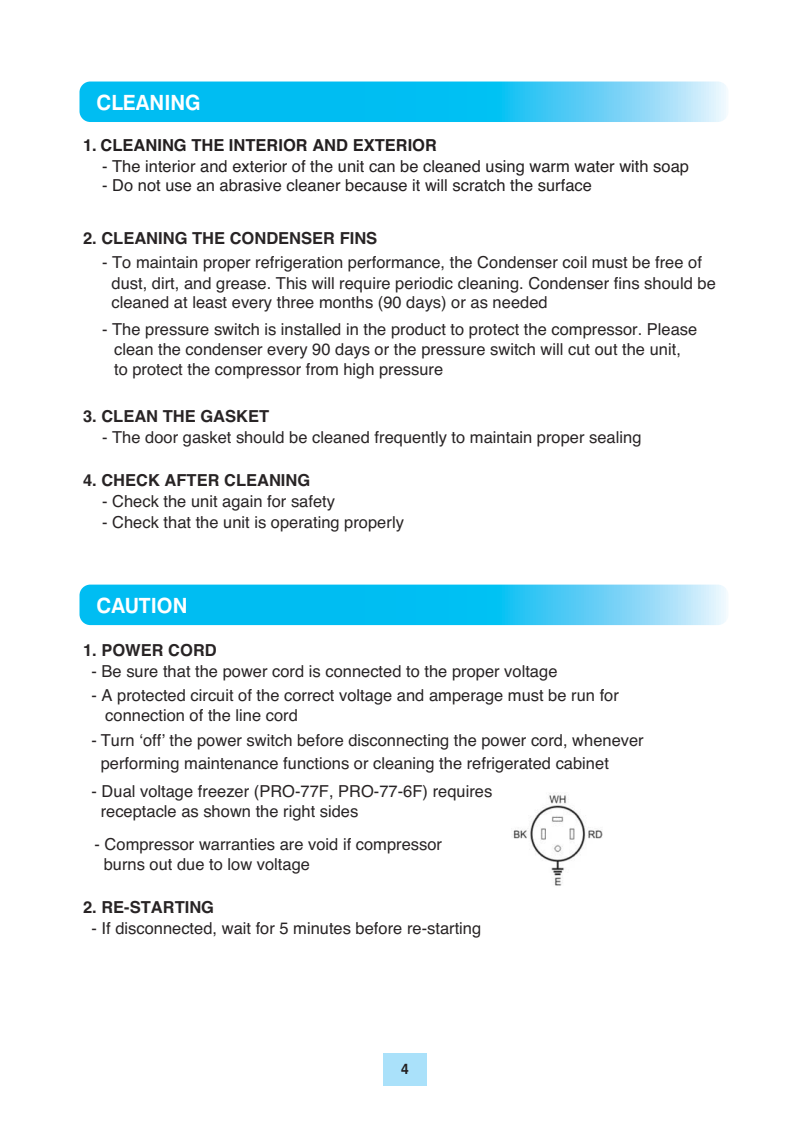
<style>
.page{position:relative;width:810px;height:1134px;background:#fff}
.page>*{position:absolute;margin:0;border:0;box-sizing:border-box;transform-origin:0 0}
.t1{font:700 21px "Swiss 721 BT";color:#fff;scale:.95 1}
.t2{font:16.5px/19.8px "Helvetica";color:#282425}
.t3{font:16.5px "Helvetica";color:#231f20}
.t4{font:700 16.5px "Helvetica";color:#282425}
.t5{font:700 16.5px "Helvetica";color:#231f20}
.t6{font:700 15px "Swiss 721 BT";color:#231f20;scale:.9 1}
</style>
<div class="page">
<div style="left:383px;top:1053px;width:44px;height:33px;background:#aae1fa"></div>
<svg style="left:80px;top:82px;width:648px;height:40px;background:#2ac6f4"></svg>
<svg style="left:80px;top:585px;width:648px;height:40px;background:#2ac6f4"></svg>
<img style="left:513px;top:793px;width:90px;height:93px">
<p class="t1" style="left:96px;top:94px;width:111px">CLEANING</p>
<p class="t5" style="left:83px;top:139px;width:356px">1. CLEANING THE INTERIOR AND EXTERIOR</p>
<p class="t3" style="left:102px;top:160px;width:588px">- The interior and exterior of the unit can be cleaned using warm water with soap</p>
<p class="t3" style="left:102px;top:180px;width:491px">- Do not use an abrasive cleaner because it will scratch the surface</p>
<p class="t4" style="left:83px;top:232px;width:296px">2. CLEANING THE CONDENSER FINS</p>
<p class="t2" style="left:102px;top:253px;width:601px">- To maintain proper refrigeration performance, the Condenser coil must be free of</p>
<p class="t2" style="left:112px;top:274px;width:606px">dust, dirt, and grease. This will require periodic cleaning. Condenser fins should be cleaned at least every three months (90 days) or as needed</p>
<p class="t2" style="left:114px;top:321px;width:585px;text-indent:-12px">- The pressure switch is installed in the product to protect the compressor. Please clean the condenser every 90 days or the pressure switch will cut out the unit, to protect the compressor from high pressure</p>
<p class="t4" style="left:83px;top:410px;width:188px">3. CLEAN THE GASKET</p>
<p class="t2" style="left:102px;top:429px;width:541px">- The door gasket should be cleaned frequently to maintain proper sealing</p>
<p class="t4" style="left:83px;top:474px;width:229px">4. CHECK AFTER CLEANING</p>
<p class="t2" style="left:102px;top:493px;width:234px">- Check the unit again for safety</p>
<p class="t2" style="left:102px;top:514px;width:303px">- Check that the unit is operating properly</p>
<p class="t1" style="left:96px;top:597px;width:97px">CAUTION</p>
<p class="t4" style="left:83px;top:645px;width:135px">1. POWER CORD</p>
<p class="t2" style="left:92px;top:663px;width:467px">- Be sure that the power cord is connected to the proper voltage</p>
<p class="t2" style="left:105px;top:687px;width:515px;text-indent:-14px">- A protected circuit of the correct voltage and amperage must be run for connection of the line cord</p>
<p class="t2" style="left:101px;top:731px;width:545px;line-height:22.5px;text-indent:-9px">- Turn ʻoffʼ the power switch before disconnecting the power cord, whenever performing maintenance functions or cleaning the refrigerated cabinet</p>
<p class="t2" style="left:101px;top:783px;width:393px;text-indent:-9px">- Dual voltage freezer (PRO-77F, PRO-77-6F) requires receptacle as shown the right sides</p>
<p class="t2" style="left:104px;top:836px;width:340px;text-indent:-9px">- Compressor warranties are void if compressor burns out due to low voltage</p>
<p class="t4" style="left:83px;top:901px;width:133px">2. RE-STARTING</p>
<p class="t2" style="left:92px;top:920px;width:391px">- If disconnected, wait for 5 minutes before re-starting</p>
<p class="t6" style="left:401px;top:1063px;width:10px">4</p>
</div>
